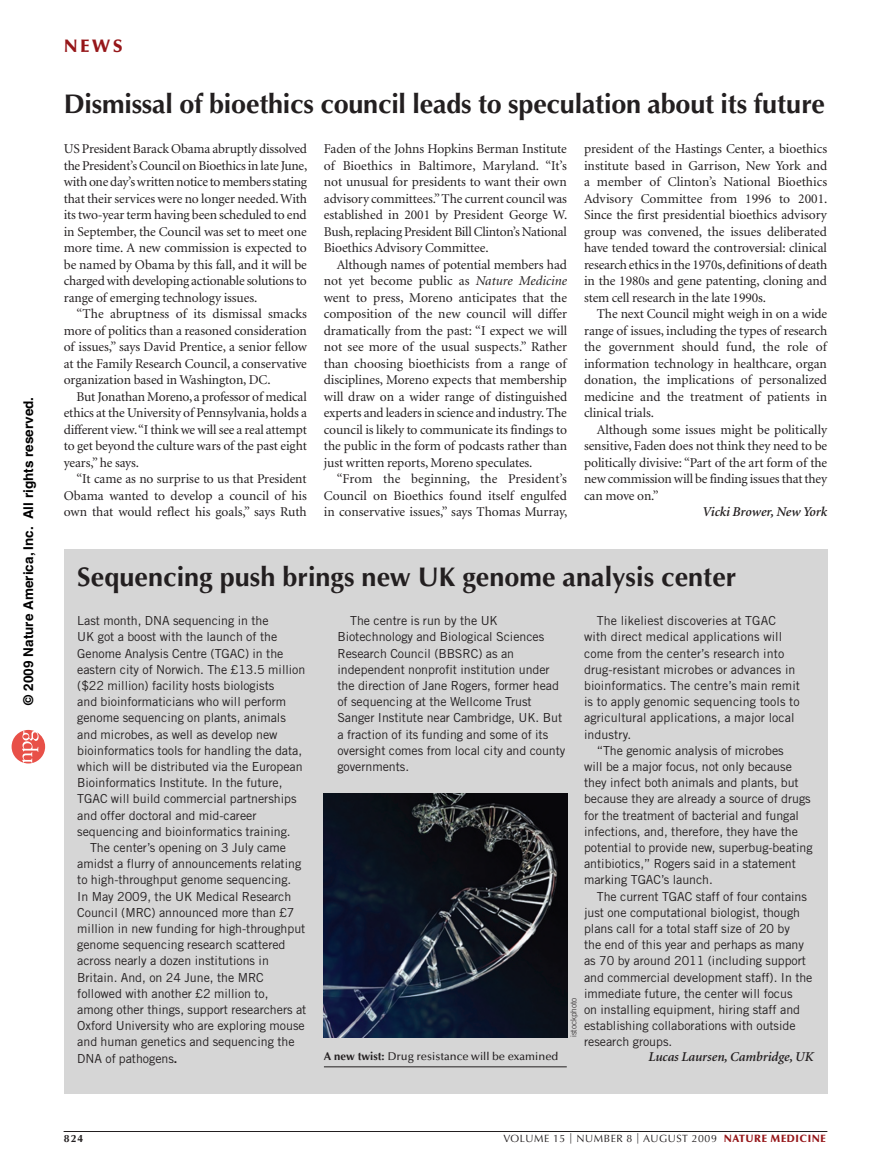
<style>
.page{position:relative;width:891px;height:1175px;background:#fff}
.page>*{position:absolute;margin:0;border:0;box-sizing:border-box;transform-origin:0 0}
.t1{font:700 27px "Optima";letter-spacing:-.01em;color:#231f20}
.t2{font:900 18px "Optima";color:#961619}
.t3{font:13.5px/16.5px "Minion";letter-spacing:-.01em;color:#231f20;text-align:justify}
.t4{font:italic 600 13.5px "Minion";letter-spacing:-.005em;color:#231f20}
.t5{font:700 13.5px "Helvetica";color:#000}
.t6{font:12.45px/16.2px "Trade Gothic";letter-spacing:-.005em;color:#231f20}
.t7{font:500 11.25px "Optima";color:#231f20}
.t8{font:10.5px "Optima";letter-spacing:.05em;color:#231f20}
.t9{font:700 10.5px "Optima";color:#231f20}
.t10{font:300 8.25px "Trade Gothic";letter-spacing:-.005em;color:#231f20}
.s1{font-style:italic}
.s2{font-weight:700}
.s3{font-weight:900;color:#961619}
</style>
<div class="page">
<hr style="left:64px;top:1131px;width:763px;height:1px;background:#231f20">
<div style="left:64px;top:549px;width:763px;height:545px;background:#d6d6d6"></div>
<img style="left:323px;top:793px;width:244px;height:244px">
<hr style="left:324px;top:1066px;width:243px;height:1px;background:#231f20">
<svg style="left:12px;top:730px;width:33px;height:33px"></svg>
<p class="t5" style="left:24px;top:705px;width:309px;rotate:-90deg">© 2009 Nature America, Inc. All rights reserved.</p>
<h2 class="t2" style="left:64px;top:35px;width:61px">NEWS</h2>
<h1 class="t1" style="left:64px;top:88px;width:763px">Dismissal of bioethics council leads to speculation about its future</h1>
<p class="t3" style="left:64px;top:141px;width:245px">US President Barack Obama abruptly dissolved the President’s Council on Bioethics in late June, with one day’s written notice to members stating that their services were no longer needed. With its two-year term having been scheduled to end in September, the Council was set to meet one more time. A new commission is expected to be named by Obama by this fall, and it will be charged with developing actionable solutions to range of emerging technology issues.</p>
<p class="t3" style="left:64px;top:306px;width:245px;text-indent:13px">“The abruptness of its dismissal smacks more of politics than a reasoned consideration of issues,” says David Prentice, a senior fellow at the Family Research Council, a conservative organization based in Washington, DC.</p>
<p class="t3" style="left:64px;top:389px;width:245px;text-indent:13px">But Jonathan Moreno, a professor of medical ethics at the University of Pennsylvania, holds a different view. “I think we will see a real attempt to get beyond the culture wars of the past eight years,” he says.</p>
<p class="t3" style="left:64px;top:471px;width:245px;text-indent:13px">“It came as no surprise to us that President Obama wanted to develop a council of his own that would reflect his goals,” says Ruth</p>
<p class="t3" style="left:584px;top:141px;width:245px">president of the Hastings Center, a bioethics institute based in Garrison, New York and a member of Clinton’s National Bioethics Advisory Committee from 1996 to 2001.<br>Since the first presidential bioethics advisory group was convened, the issues deliberated have tended toward the controversial: clinical research ethics in the 1970s, definitions of death in the 1980s and gene patenting, cloning and stem cell research in the late 1990s.</p>
<p class="t3" style="left:584px;top:306px;width:245px;text-indent:13px">The next Council might weigh in on a wide range of issues, including the types of research the government should fund, the role of information technology in healthcare, organ donation, the implications of personalized medicine and the treatment of patients in clinical trials.</p>
<p class="t3" style="left:584px;top:421px;width:245px;text-indent:13px">Although some issues might be politically sensitive, Faden does not think they need to be politically divisive: “Part of the art form of the new commission will be finding issues that they can move on.”</p>
<p class="t4" style="left:703px;top:505px;width:126px">Vicki Brower, New York</p>
<p class="t3" style="left:324px;top:141px;width:245px">Faden of the Johns Hopkins Berman Institute of Bioethics in Baltimore, Maryland. “It’s not unusual for presidents to want their own advisory committees.” The current council was established in 2001 by President George W.<br>Bush, replacing President Bill Clinton’s National Bioethics Advisory Committee.</p>
<p class="t3" style="left:324px;top:257px;width:245px;text-indent:13px">Although names of potential members had not yet become public as <span class="s1">Nature Medicine </span>went to press, Moreno anticipates that the composition of the new council will differ dramatically from the past: “I expect we will not see more of the usual suspects.” Rather than choosing bioethicists from a range of disciplines, Moreno expects that membership will draw on a wider range of distinguished experts and leaders in science and industry. The council is likely to communicate its findings to the public in the form of podcasts rather than just written reports, Moreno speculates.</p>
<p class="t3" style="left:324px;top:471px;width:245px;text-indent:13px">“From the beginning, the President’s Council on Bioethics found itself engulfed in conservative issues,” says Thomas Murray,</p>
<h1 class="t1" style="left:77px;top:560px;width:661px">Sequencing push brings new UK genome analysis center</h1>
<p class="t6" style="left:337px;top:612px;width:230px;text-indent:13px">The centre is run by the UK Biotechnology and Biological Sciences Research Council (BBSRC) as an independent nonprofit institution under the direction of Jane Rogers, former head of sequencing at the Wellcome Trust Sanger Institute near Cambridge, UK. But a fraction of its funding and some of its oversight comes from local city and county governments.</p>
<p class="t6" style="left:77px;top:612px;width:193px">Last month, DNA sequencing in the</p>
<p class="t6" style="left:77px;top:628px;width:201px">UK got a boost with the launch of the</p>
<p class="t6" style="left:77px;top:645px;width:208px">Genome Analysis Centre (TGAC) in the</p>
<p class="t6" style="left:77px;top:661px;width:230px">eastern city of Norwich. The £13.5 million</p>
<p class="t6" style="left:77px;top:677px;width:199px">($22 million) facility hosts biologists</p>
<p class="t6" style="left:77px;top:693px;width:210px">and bioinformaticians who will perform</p>
<p class="t6" style="left:77px;top:709px;width:210px">genome sequencing on plants, animals</p>
<p class="t6" style="left:77px;top:726px;width:202px">and microbes, as well as develop new</p>
<p class="t6" style="left:77px;top:742px;width:226px">bioinformatics tools for handling the data,</p>
<p class="t6" style="left:77px;top:758px;width:227px">which will be distributed via the European</p>
<p class="t6" style="left:77px;top:774px;width:207px">Bioinformatics Institute. In the future,</p>
<p class="t6" style="left:77px;top:790px;width:221px">TGAC will build commercial partnerships</p>
<p class="t6" style="left:77px;top:807px;width:181px">and offer doctoral and mid-career</p>
<p class="t6" style="left:77px;top:823px;width:215px">sequencing and bioinformatics training.</p>
<p class="t6" style="left:90px;top:839px;width:197px">The center’s opening on 3 July came</p>
<p class="t6" style="left:77px;top:855px;width:226px">amidst a flurry of announcements relating</p>
<p class="t6" style="left:77px;top:871px;width:216px">to high-throughput genome sequencing.</p>
<p class="t6" style="left:77px;top:888px;width:216px">In May 2009, the UK Medical Research</p>
<p class="t6" style="left:77px;top:904px;width:219px">Council (MRC) announced more than £7</p>
<p class="t6" style="left:77px;top:920px;width:230px">million in new funding for high-throughput</p>
<p class="t6" style="left:77px;top:936px;width:210px">genome sequencing research scattered</p>
<p class="t6" style="left:77px;top:952px;width:193px">across nearly a dozen institutions in</p>
<p class="t6" style="left:77px;top:968px;width:188px">Britain. And, on 24 June, the MRC</p>
<p class="t6" style="left:77px;top:985px;width:193px">followed with another £2 million to,</p>
<p class="t6" style="left:77px;top:1001px;width:231px">among other things, support researchers at</p>
<p class="t6" style="left:77px;top:1017px;width:229px">Oxford University who are exploring mouse</p>
<p class="t6" style="left:77px;top:1033px;width:219px">and human genetics and sequencing the</p>
<p class="t6" style="left:77px;top:1049px;width:102px">DNA of pathogens<span class="s2">.</span></p>
<p class="t6" style="left:584px;top:612px;width:218px;text-indent:13px">The likeliest discoveries at TGAC with direct medical applications will come from the center’s research into drug-resistant microbes or advances in bioinformatics. The centre’s main remit is to apply genomic sequencing tools to agricultural applications, a major local industry.</p>
<p class="t6" style="left:584px;top:742px;width:230px;text-indent:13px">“The genomic analysis of microbes<br>will be a major focus, not only because they infect both animals and plants, but because they are already a source of drugs for the treatment of bacterial and fungal infections, and, therefore, they have the potential to provide new, superbug-beating antibiotics,” Rogers said in a statement marking TGAC’s launch.</p>
<p class="t6" style="left:584px;top:888px;width:230px;text-indent:13px">The current TGAC staff of four contains just one computational biologist, though plans call for a total staff size of 20 by<br>the end of this year and perhaps as many as 70 by around 2011 (including support and commercial development staff). In the immediate future, the center will focus<br>on installing equipment, hiring staff and establishing collaborations with outside research groups.</p>
<p class="t10" style="left:569px;top:1037px;width:41px;rotate:-90deg">istockphoto</p>
<p class="t7" style="left:324px;top:1050px;width:236px"><span class="s2">A new twist:</span> Drug resistance will be examined</p>
<p class="t4" style="left:649px;top:1050px;width:167px">Lucas Laursen, Cambridge, UK</p>
<p class="t9" style="left:64px;top:1132px;width:21px">824</p>
<p class="t8" style="left:503px;top:1132px;width:324px">VOLUME 15 | NUMBER 8 | AUGUST 2009 <span class="s3">NATURE MEDICINE</span></p>
</div>
